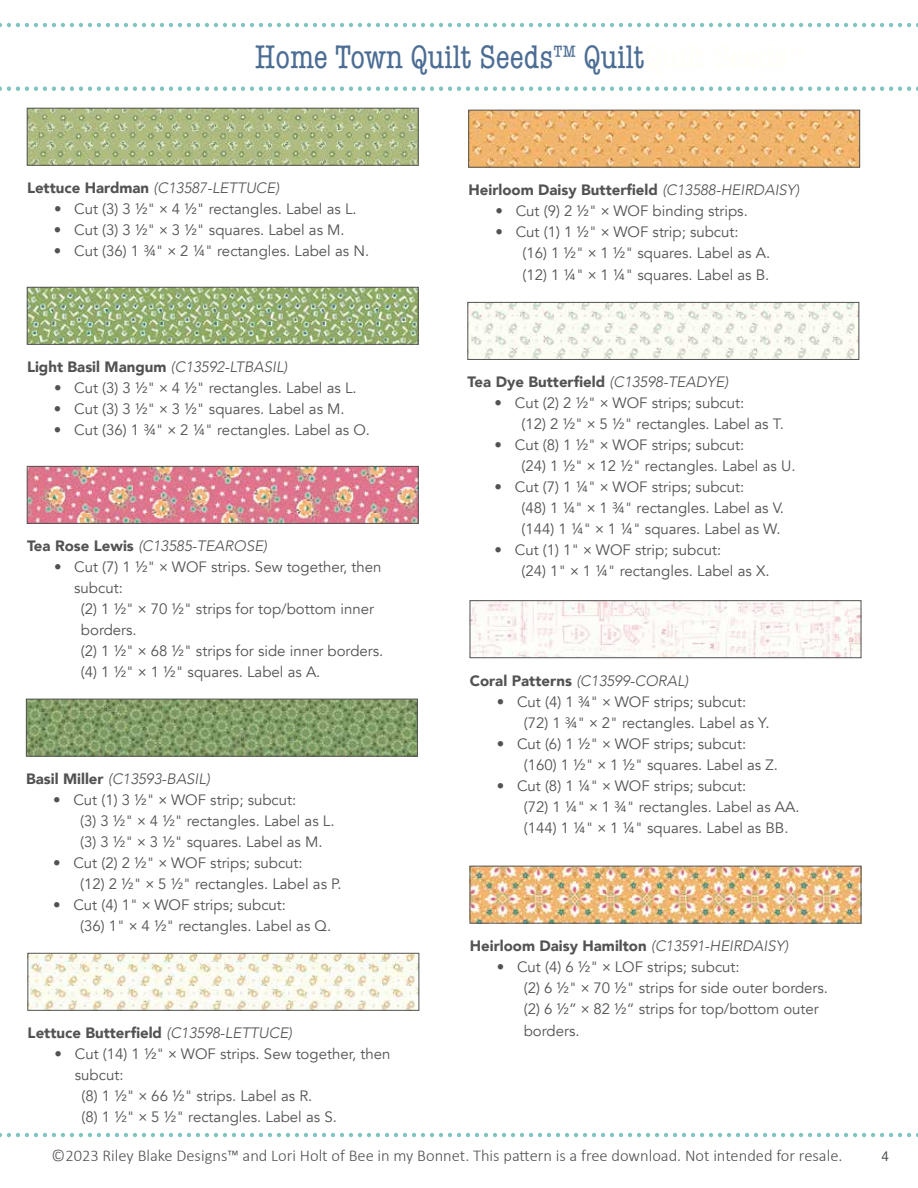
<style>
.page{position:relative;width:918px;height:1188px;background:#fff}
.page>*{position:absolute;margin:0;border:0;box-sizing:border-box;transform-origin:0 0}
.t1{font:condensed 33px "American Typewriter ITC Pro";color:#4c6d94}
.t2{font:300 16.5px "Calibri";color:#535151}
.t3{font:15px/21px "Avenir";color:#525252}
.t4{font:900 15px "Avenir";color:#525252}
.t5{font:italic 300 15px "Avenir";color:#525252}
.t6{font:13.5px "Avenir LT Std";color:#525252}
.s1{font-size:27px}
.s2{color:#fffef7}
.s3{font-weight:900;font-style:normal}
.s4{font-family:"Calibri";font-weight:300;font-size:16.5px;color:#535151}
.s5{font-weight:300;font-style:italic}
</style>
<div class="page">
<svg style="left:0;top:1133px;width:918px;height:4px"></svg>
<svg style="left:0;top:86px;width:918px;height:5px"></svg>
<svg style="left:0;top:23px;width:918px;height:4px"></svg>
<img style="left:472px;top:868px;width:387px;height:53px">
<img style="left:470px;top:112px;width:388px;height:53px">
<div style="left:468px;top:110px;width:392px;height:57px;border:1px solid #525252"></div>
<img style="left:470px;top:304px;width:387px;height:54px">
<div style="left:468px;top:302px;width:391px;height:58px;border:1px solid #525252"></div>
<img style="left:29px;top:110px;width:387px;height:53px">
<div style="left:27px;top:108px;width:391px;height:57px;border:1px solid #525252"></div>
<img style="left:29px;top:289px;width:387px;height:54px">
<div style="left:27px;top:287px;width:391px;height:58px;border:1px solid #525252"></div>
<img style="left:29px;top:468px;width:387px;height:54px">
<div style="left:27px;top:466px;width:391px;height:58px;border:1px solid #525252"></div>
<img style="left:28px;top:701px;width:388px;height:53px">
<div style="left:26px;top:699px;width:392px;height:57px;border:1px solid #525252"></div>
<img style="left:30px;top:955px;width:387px;height:54px">
<div style="left:28px;top:953px;width:391px;height:58px;border:1px solid #525252"></div>
<img style="left:472px;top:602px;width:387px;height:54px">
<div style="left:470px;top:600px;width:391px;height:58px;border:1px solid #525252"></div>
<h1 class="t1" style="left:255px;top:38px;width:551px">Home Town Quilt Seeds<span class="s1">™</span> Quilt<span class="s2">Quilt Seeds</span><sup>™</sup></h1>
<p class="t5" style="left:27px;top:179px;width:254px"><span class="s3">Lettuce Hardman</span> (C13587-LETTUCE)</p>
<p class="t3" style="left:54px;top:199px;width:304px">• Cut (3) 3 ½" <span class="s4">×</span> 4 ½" rectangles. Label as L.</p>
<p class="t3" style="left:54px;top:220px;width:292px">• Cut (3) 3 ½" <span class="s4">×</span> 3 ½" squares. Label as M.</p>
<p class="t3" style="left:54px;top:241px;width:317px">• Cut (36) 1 ¾" <span class="s4">×</span> 2 ¼" rectangles. Label as N.</p>
<p class="t4" style="left:27px;top:354px;width:262px">Light Basil Mangum <span class="s5">(C13592-LTBASIL)</span></p>
<p class="t3" style="left:54px;top:378px;width:304px">• Cut (3) 3 ½" <span class="s4">×</span> 4 ½" rectangles. Label as L.</p>
<p class="t3" style="left:54px;top:399px;width:292px">• Cut (3) 3 ½" <span class="s4">×</span> 3 ½" squares. Label as M.</p>
<p class="t3" style="left:54px;top:420px;width:318px">• Cut (36) 1 ¾" <span class="s4">×</span> 2 ¼" rectangles. Label as O.</p>
<p class="t5" style="left:27px;top:537px;width:242px"><span class="s3">Tea Rose Lewis</span> (C13585-TEAROSE)</p>
<p class="t3" style="left:54px;top:557px;width:329px">• Cut (7) 1 ½" <span class="s4">×</span> WOF strips. Sew together, then</p>
<p class="t3" style="left:74px;top:578px;width:50px">subcut:</p>
<p class="t3" style="left:81px;top:599px;width:295px">(2) 1 ½" <span class="s4">×</span> 70 ½" strips for top/bottom inner</p>
<p class="t3" style="left:81px;top:620px;width:57px">borders.</p>
<p class="t3" style="left:81px;top:641px;width:304px">(2) 1 ½" <span class="s4">×</span> 68 ½" strips for side inner borders.</p>
<p class="t3" style="left:81px;top:662px;width:241px">(4) 1 ½" <span class="s4">×</span> 1 ½" squares. Label as A.</p>
<p class="t5" style="left:26px;top:770px;width:185px"><span class="s3">Basil Miller</span> (C13593-BASIL)</p>
<p class="t3" style="left:80px;top:790px;width:256px;text-indent:-27px">• Cut (1) 3 ½" <span class="s4">×</span> WOF strip; subcut:<br>(3) 3 ½" <span class="s4">×</span> 4 ½" rectangles. Label as L. (3) 3 ½" <span class="s4">×</span> 3 ½" squares. Label as M.</p>
<p class="t3" style="left:80px;top:853px;width:263px;text-indent:-27px">• Cut (2) 2 ½" <span class="s4">×</span> WOF strips; subcut:<br>(12) 2 ½" <span class="s4">×</span> 5 ½" rectangles. Label as P.</p>
<p class="t3" style="left:80px;top:895px;width:253px;text-indent:-27px">• Cut (4) 1" <span class="s4">×</span> WOF strips; subcut:<br>(36) 1" <span class="s4">×</span> 4 ½" rectangles. Label as Q.</p>
<p class="t4" style="left:28px;top:1020px;width:266px">Lettuce Butterfield <span class="s5">(C13598-LETTUCE)</span></p>
<p class="t3" style="left:55px;top:1044px;width:337px">• Cut (14) 1 ½" <span class="s4">×</span> WOF strips. Sew together, then</p>
<p class="t3" style="left:75px;top:1065px;width:50px">subcut:</p>
<p class="t3" style="left:82px;top:1086px;width:232px">(8) 1 ½" <span class="s4">×</span> 66 ½" strips. Label as R.</p>
<p class="t3" style="left:82px;top:1107px;width:257px">(8) 1 ½" <span class="s4">×</span> 5 ½" rectangles. Label as S.</p>
<p class="t4" style="left:468px;top:177px;width:332px">Heirloom Daisy Butterfield <span class="s5">(C13588-HEIRDAISY)</span></p>
<p class="t3" style="left:495px;top:201px;width:254px">• Cut (9) 2 ½" <span class="s4">×</span> WOF binding strips.</p>
<p class="t3" style="left:522px;top:222px;width:249px;text-indent:-27px">• Cut (1) 1 ½" <span class="s4">×</span> WOF strip; subcut:<br>(16) 1 ½" <span class="s4">×</span> 1 ½" squares. Label as A. (12) 1 ¼" <span class="s4">×</span> 1 ¼" squares. Label as B.</p>
<p class="t4" style="left:468px;top:369px;width:262px">Tea Dye Butterfield <span class="s5">(C13598-TEADYE)</span></p>
<p class="t3" style="left:522px;top:393px;width:264px;text-indent:-27px">• Cut (2) 2 ½" <span class="s4">×</span> WOF strips; subcut:<br>(12) 2 ½" <span class="s4">×</span> 5 ½" rectangles. Label as T.</p>
<p class="t3" style="left:522px;top:435px;width:275px;text-indent:-27px">• Cut (8) 1 ½" <span class="s4">×</span> WOF strips; subcut:<br>(24) 1 ½" <span class="s4">×</span> 12 ½" rectangles. Label as U.</p>
<p class="t3" style="left:522px;top:477px;width:264px;text-indent:-27px">• Cut (7) 1 ¼" <span class="s4">×</span> WOF strips; subcut:<br>(48) 1 ¼" <span class="s4">×</span> 1 ¾" rectangles. Label as V. (144) 1 ¼" <span class="s4">×</span> 1 ¼" squares. Label as W.</p>
<p class="t3" style="left:522px;top:540px;width:250px;text-indent:-27px">• Cut (1) 1" <span class="s4">×</span> WOF strip; subcut:<br>(24) 1" <span class="s4">×</span> 1 ¼" rectangles. Label as X.</p>
<p class="t5" style="left:470px;top:672px;width:220px"><span class="s3">Coral Patterns</span> (C13599-CORAL)</p>
<p class="t3" style="left:524px;top:691px;width:247px;text-indent:-27px">• Cut (4) 1 ¾" <span class="s4">×</span> WOF strips; subcut: (72) 1 ¾" <span class="s4">×</span> 2" rectangles. Label as Y.</p>
<p class="t3" style="left:524px;top:733px;width:256px;text-indent:-27px">• Cut (6) 1 ½" <span class="s4">×</span> WOF strips; subcut: (160) 1 ½" <span class="s4">×</span> 1 ½" squares. Label as Z.</p>
<p class="t3" style="left:524px;top:775px;width:277px;text-indent:-27px">• Cut (8) 1 ¼" <span class="s4">×</span> WOF strips; subcut:<br>(72) 1 ¼" <span class="s4">×</span> 1 ¾" rectangles. Label as AA. (144) 1 ¼" <span class="s4">×</span> 1 ¼" squares. Label as BB.</p>
<p class="t4" style="left:470px;top:933px;width:320px">Heirloom Daisy Hamilton <span class="s5">(C13591-HEIRDAISY)</span></p>
<p class="t3" style="left:524px;top:957px;width:306px;text-indent:-27px">• Cut (4) 6 ½" <span class="s4">×</span> LOF strips; subcut:<br>(2) 6 ½" <span class="s4">×</span> 70 ½" strips for side outer borders. (2) 6 ½” <span class="s4">×</span> 82 ½” strips for top/bottom outer borders.</p>
<p class="t2" style="left:52px;top:1146px;width:792px">©2023 Riley Blake Designs™ and Lori Holt of Bee in my Bonnet. This pattern is a free download. Not intended for resale.</p>
<p class="t6" style="left:882px;top:1149px;width:9px">4</p>
</div>
